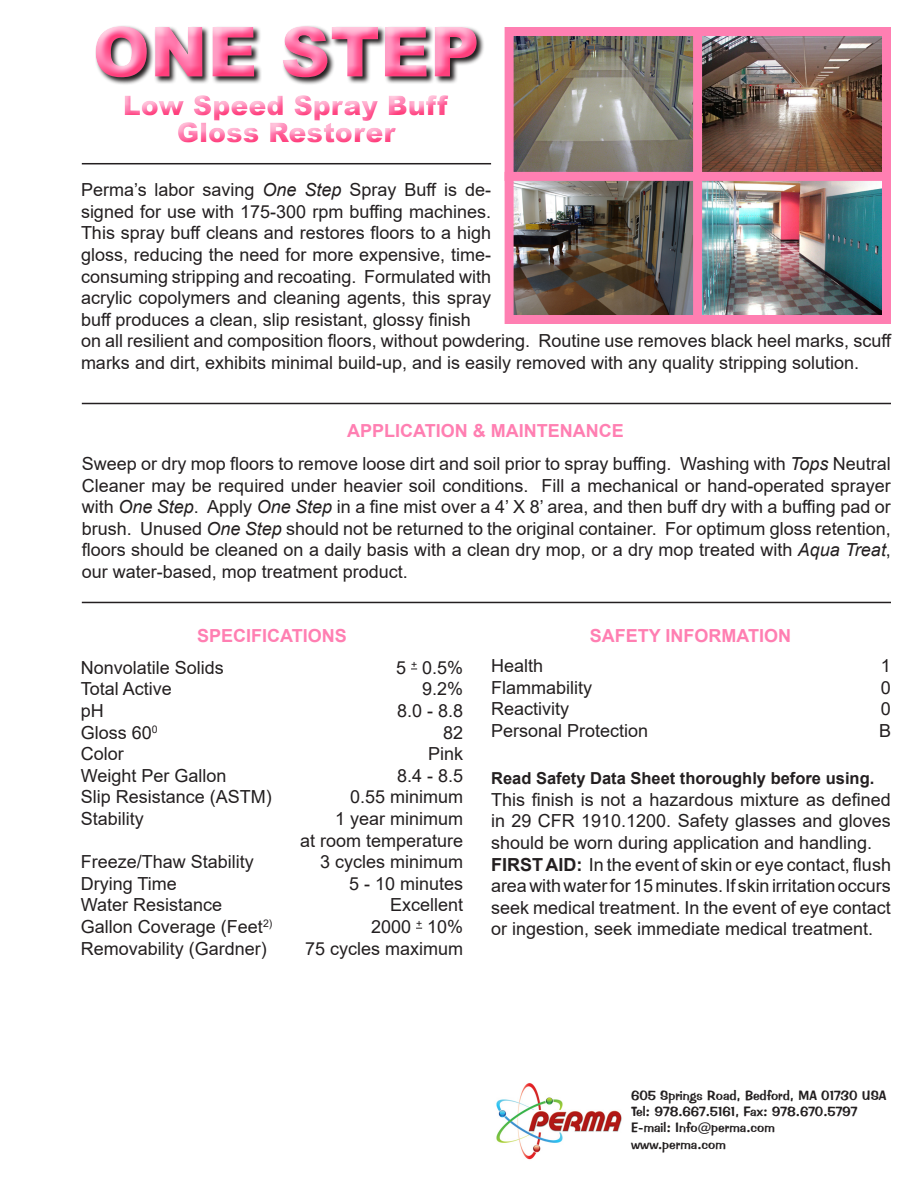
<style>
.page{position:relative;width:918px;height:1188px;background:#fff}
.page>*{position:absolute;margin:0;border:0;box-sizing:border-box;transform-origin:0 0}
.t1{font:900 69px "Arial";color:#ff7fb2}
.t2{font:900 27px/27px "Arial";color:#ff7fb2;text-align:center}
.t3{font:18px/21.6px "Arial";color:#231f20;text-align:justify}
.t4{font:700 18px "Arial";color:#ff7fb2}
.t5{font:700 16.5px "Arial";color:#231f20}
.t6{font:13.5px "Impress BT";color:#231f20}
.s1{font-style:italic}
.s2{font-weight:700}
</style>
<div class="page">
<hr style="left:82px;top:403px;width:809px;height:1px;background:#231f20">
<hr style="left:82px;top:602px;width:809px;height:1px;background:#231f20">
<hr style="left:82px;top:163px;width:409px;height:1px;background:#231f20">
<img style="left:515px;top:37px;width:178px;height:277px">
<img style="left:702px;top:181px;width:179px;height:133px">
<img style="left:702px;top:37px;width:179px;height:135px">
<div style="left:693px;top:27px;width:9px;height:290px;background:#ff7fb2"></div>
<div style="left:505px;top:172px;width:384px;height:9px;background:#ff7fb2"></div>
<div style="left:505px;top:27px;width:386px;height:297px;border:9px solid #ff7fb2"></div>
<svg style="left:179px;top:135px;width:212px;height:8px"></svg>
<svg style="left:124px;top:27px;width:502px;height:108px"></svg>
<svg style="left:95px;top:26px;width:502px;height:74px"></svg>
<img style="left:496px;top:1083px;width:126px;height:77px">
<h1 class="t1" style="left:92px;top:2px;width:389px">ONE STEP</h1>
<h2 class="t2" style="left:123px;top:91px;width:326px">Low Speed Spray Buff<br>Gloss Restorer</h2>
<p class="t3" style="left:81px;top:179px;width:412px">Perma’s labor saving <span class="s1">One Step</span> Spray Buff is de&shy;signed for use with 175-300 rpm buffing machines.<br>This spray buff cleans and restores floors to a high gloss, reducing the need for more expensive, time&shy;consuming stripping and recoating. Formulated with acrylic copolymers and cleaning agents, this spray buff produces a clean, slip resistant, glossy finish</p>
<p class="t3" style="left:81px;top:330px;width:812px">on all resilient and composition floors, without powdering. Routine use removes black heel marks, scuff marks and dirt, exhibits minimal build-up, and is easily removed with any quality stripping solution.</p>
<p class="t4" style="left:347px;top:418px;width:278px">APPLICATION &amp; MAINTENANCE</p>
<p class="t3" style="left:82px;top:453px;width:811px">Sweep or dry mop floors to remove loose dirt and soil prior to spray buffing. Washing with <span class="s1">Tops</span> Neutral Cleaner may be required under heavier soil conditions. Fill a mechanical or hand-operated sprayer with <span class="s1">One Step</span>. Apply <span class="s1">One Step</span> in a fine mist over a 4’ X 8’ area, and then buff dry with a buffing pad or brush. Unused <span class="s1">One Step</span> should not be returned to the original container. For optimum gloss retention, floors should be cleaned on a daily basis with a clean dry mop, or a dry mop treated with <span class="s1">Aqua Treat</span>, our water-based, mop treatment product.</p>
<p class="t4" style="left:197px;top:623px;width:151px">SPECIFICATIONS</p>
<p class="t3" style="left:81px;top:657px;width:145px">Nonvolatile Solids</p>
<p class="t3" style="left:396px;top:657px;width:69px">5 <sup>+</sup> 0.5%</p>
<p class="t3" style="left:81px;top:678px;width:93px">Total Active</p>
<p class="t3" style="left:422px;top:678px;width:43px">9.2%</p>
<p class="t3" style="left:81px;top:700px;width:25px">pH</p>
<p class="t3" style="left:397px;top:700px;width:68px">8.0 - 8.8</p>
<p class="t3" style="left:81px;top:721px;width:78px">Gloss 60<sup>0</sup></p>
<p class="t3" style="left:443px;top:721px;width:22px">82</p>
<p class="t3" style="left:81px;top:743px;width:45px">Color</p>
<p class="t3" style="left:428px;top:743px;width:37px">Pink</p>
<p class="t3" style="left:81px;top:765px;width:147px">Weight Per Gallon</p>
<p class="t3" style="left:397px;top:765px;width:68px">8.4 - 8.5</p>
<p class="t3" style="left:81px;top:786px;width:193px">Slip Resistance (ASTM)</p>
<p class="t3" style="left:350px;top:786px;width:115px">0.55 minimum</p>
<p class="t3" style="left:81px;top:808px;width:65px">Stability</p>
<p class="t3" style="left:335px;top:808px;width:130px">1 year minimum</p>
<p class="t3" style="left:300px;top:829px;width:165px">at room temperature</p>
<p class="t3" style="left:81px;top:851px;width:175px">Freeze/Thaw Stability</p>
<p class="t3" style="left:320px;top:851px;width:145px">3 cycles minimum</p>
<p class="t3" style="left:81px;top:873px;width:98px">Drying Time</p>
<p class="t3" style="left:349px;top:873px;width:116px">5 - 10 minutes</p>
<p class="t3" style="left:81px;top:894px;width:143px">Water Resistance</p>
<p class="t3" style="left:390px;top:894px;width:75px">Excellent</p>
<p class="t3" style="left:81px;top:916px;width:193px">Gallon Coverage (Feet<sup>2)</sup></p>
<p class="t3" style="left:371px;top:916px;width:94px">2000 <sup>+</sup> 10%</p>
<p class="t3" style="left:81px;top:937px;width:188px">Removability (Gardner)</p>
<p class="t3" style="left:305px;top:937px;width:160px">75 cycles maximum</p>
<p class="t4" style="left:590px;top:623px;width:203px">SAFETY INFORMATION</p>
<p class="t3" style="left:491px;top:655px;width:54px">Health</p>
<p class="t3" style="left:881px;top:655px;width:12px">1</p>
<p class="t3" style="left:491px;top:677px;width:102px">Flammability</p>
<p class="t3" style="left:881px;top:677px;width:12px">0</p>
<p class="t3" style="left:491px;top:698px;width:80px">Reactivity</p>
<p class="t3" style="left:881px;top:698px;width:12px">0</p>
<p class="t3" style="left:491px;top:720px;width:159px">Personal Protection</p>
<p class="t3" style="left:879px;top:720px;width:14px">B</p>
<p class="t5" style="left:491px;top:767px;width:385px">Read Safety Data Sheet thoroughly before using.</p>
<p class="t3" style="left:491px;top:788px;width:401px">This finish is not a hazardous mixture as defined in 29 CFR 1910.1200. Safety glasses and gloves should be worn during application and handling.</p>
<p class="t3" style="left:491px;top:853px;width:401px"><span class="s2">FIRST AID:</span> In the event of skin or eye contact, flush area with water for 15 minutes. If skin irritation occurs seek medical treatment. In the event of eye contact or ingestion, seek immediate medical treatment.</p>
<p class="t6" style="left:631px;top:1087px;width:257px">605 Springs Road, Bedford, MA 01730 USA</p>
<p class="t6" style="left:631px;top:1103px;width:228px">Tel: 978.667.5161, Fax: 978.670.5797</p>
<p class="t6" style="left:631px;top:1120px;width:145px">E-mail: Info@perma.com</p>
<p class="t6" style="left:631px;top:1136px;width:96px">www.perma.com</p>
</div>
